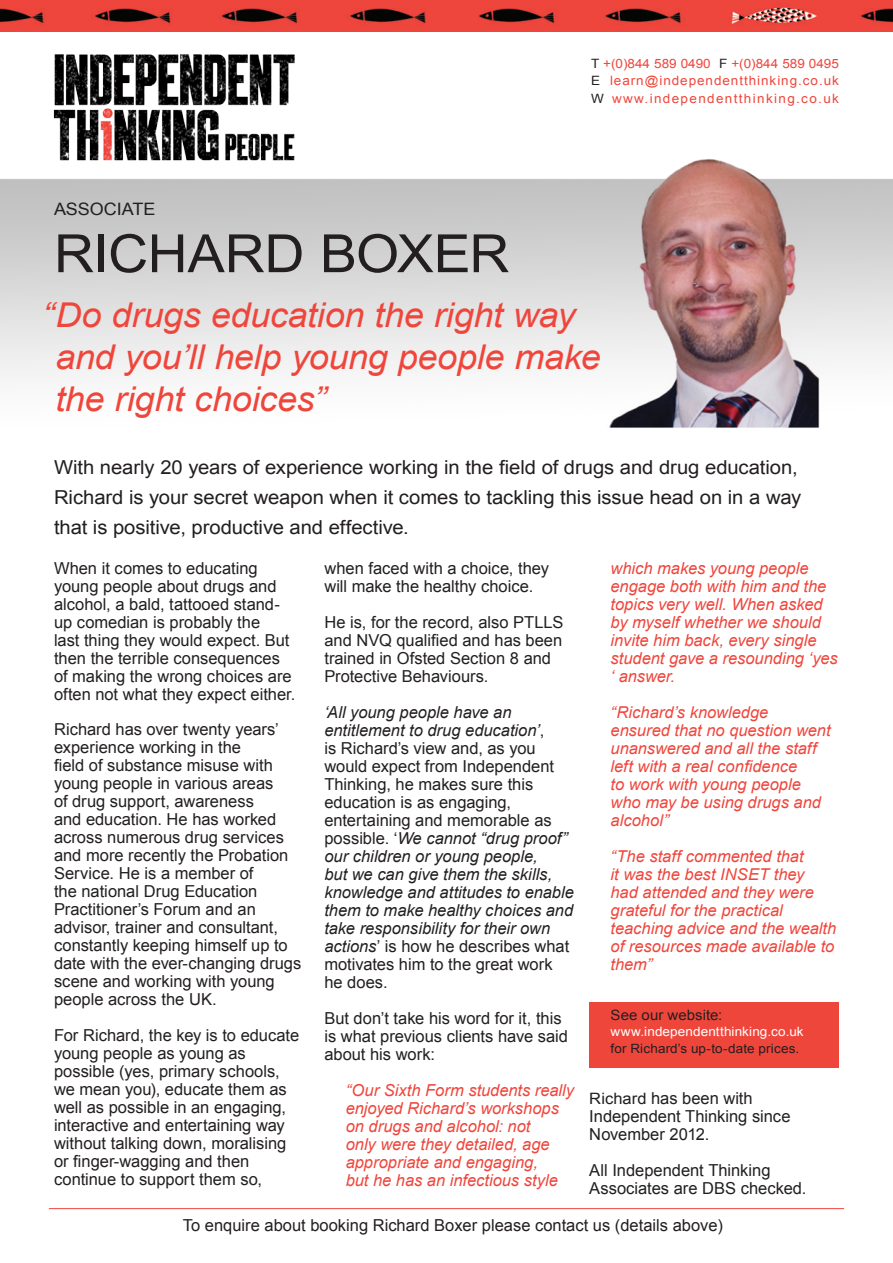
<style>
.page{position:relative;width:893px;height:1263px;background:#fff}
.page>*{position:absolute;margin:0;border:0;box-sizing:border-box;transform-origin:0 0}
.t1{font:52.8px "Arial";letter-spacing:-.01em;color:#231f20;scale:1.05 1}
.t2{font:italic 34.2px/42px "Arial";letter-spacing:-.01em;color:#ef463c;scale:1.05 1}
.t3{font:19.2px/30px "Arial";letter-spacing:-.005em;color:#231f20;scale:1.05 1}
.t4{font:17.1px "Arial";letter-spacing:-.005em;color:#231f20;scale:1.05 1}
.t5{font:16.5px/18px "Arial";color:#231f20}
.t6{font:italic 16.5px/18px "Arial";color:#231f20}
.t7{font:italic 16.5px/18px "Arial";letter-spacing:-.005em;color:#ef463c}
.t8{font:italic 16.35px/18px "Arial";color:#ef463c}
.t9{font:14.25px "Arial";letter-spacing:.005em;color:#231f20;scale:1.05 1}
.t10{font:12.9px/17.2px "Arial";letter-spacing:.1em;color:#ef463c;text-align:justify;scale:1.05 1}
.t11{font:12.9px "Arial";letter-spacing:.01em;color:#fff;scale:1.05 1}
.t12{font:12.9px "Arial";letter-spacing:.01em;color:#231f20;scale:1.05 1}
.s1{color:#231f20}
.s2{font-size:15.6px}
.s3{font-style:normal}
.s4{color:#fff}
.s5{font-size:15px;color:#fff}
</style>
<div class="page">
<img style="left:0;top:159px;width:893px;height:269px">
<img style="left:0;top:0;width:893px;height:32px">
<img style="left:48px;top:54px;width:251px;height:112px">
<hr style="left:49px;top:1208px;width:795px;height:1px;background:#ef463c">
<div style="left:589px;top:1002px;width:250px;height:66px;background:#ef463c"></div>
<p class="t4" style="left:54px;top:198px;width:98px">ASSOCIATE</p>
<p class="t1" style="left:54px;top:219px;width:435px">RICHARD BOXER</p>
<p class="t10" style="left:591px;top:55px;width:238px"><span class="s1">T</span> +(0)844 589 0490 <span class="s1">F</span> +(0)844 589 0495<br><span class="s1">E</span> learn@independentthinking.co.uk <span class="s1">W</span> www.independentthinking.co.uk</p>
<p class="t2" style="left:55px;top:295px;width:521px;text-indent:-13px">“Do drugs education the right way and you’ll help young people make the right choices”</p>
<p class="t3" style="left:54px;top:452px;width:713px">With nearly 20 years of experience working in the field of drugs and drug education,<br>Richard is your secret weapon when it comes to tackling this issue head on in a way that is positive, productive and effective.</p>
<p class="t5" style="left:54px;top:559px;width:243px">When it comes to educating young people about drugs and alcohol, a bald, tattooed stand&shy;up comedian is probably the<br>last thing they would expect. But then the terrible consequences of making the wrong choices are often not what they expect either.</p>
<p class="t5" style="left:54px;top:720px;width:249px">Richard has over twenty years’ experience working in the<br>field of substance misuse with young people in various areas<br>of drug support, awareness<br>and education. He has worked across numerous drug services and more recently the Probation<br>Service. He is a member of<br>the national Drug Education<br>Practitioner’s Forum and an advisor, trainer and consultant, constantly keeping himself up to date with the ever-changing drugs scene and working with young people across the UK.</p>
<p class="t5" style="left:54px;top:1026px;width:247px">For Richard, the key is to educate young people as young as possible (yes, primary schools, we mean you), educate them as well as possible in an engaging, interactive and entertaining way without talking down, moralising or finger-wagging and then continue to support them so,</p>
<p class="t5" style="left:324px;top:559px;width:226px">when faced with a choice, they will make the healthy choice.</p>
<p class="t5" style="left:324px;top:613px;width:241px">He is, for the record, also PTLLS <span class="s2">a</span>nd NVQ qualified and has been trained in Ofsted Section 8 and<br>Protective Behaviours.</p>
<p class="t6" style="left:324px;top:703px;width:251px">‘All young people have an entitlement to drug education’<span class="s3">,<br>is Richard’s view and, as you would expect from Independent<br>Thinking, he makes sure this education is as engaging, entertaining and memorable as possible. ‘</span>We cannot “drug proof” our children or young people,<br>but we can give them the skills, knowledge and attitudes to enable them to make healthy choices and take responsibility for their own actions<span class="s3">’ is how he describes what motivates him to the great work he does.</span></p>
<p class="t5" style="left:324px;top:1009px;width:245px">But don’t take his word for it, this is what previous clients have said about his work:</p>
<p class="t7" style="left:346px;top:1081px;width:230px">“Our Sixth Form students really enjoyed Richard’s workshops on drugs and alcohol: not<br>only were they detailed, age appropriate and engaging,<br>but he has an infectious style</p>
<p class="t7" style="left:611px;top:559px;width:229px">which makes young people engage both with him and the topics very well. When asked by myself whether we should invite him back, every single student gave a resounding ‘yes ‘ answer.</p>
<p class="t8" style="left:611px;top:703px;width:222px">“Richard’s knowledge ensured that no question went unanswered and all the staff left with a real confidence<br>to work with young people who may be using drugs and alcohol”</p>
<p class="t8" style="left:611px;top:847px;width:227px">“The staff commented that<br>it was the best INSET they<br>had attended and they were grateful for the practical teaching advice and the wealth of resources made available to them”</p>
<p class="t9" style="left:611px;top:1005px;width:108px">See our website:</p>
<p class="t11" style="left:611px;top:1023px;width:185px">www.independentthinking.co.uk</p>
<p class="t12" style="left:611px;top:1040px;width:181px">for Richard’s up-to-date prices.</p>
<p class="t5" style="left:589px;top:1089px;width:203px"><span class="s2">Richard</span> has been with<br>Independent Thinking since<br>November 2012.</p>
<p class="t5" style="left:589px;top:1161px;width:219px">All Independent Thinking<br>Associates are DBS checked.</p>
<p class="t5" style="left:183px;top:1217px;width:624px">To enquire about booking Richard Boxer please contact us (details above)<span class="s4">e:</span> <span class="s5">All school</span></p>
</div>
